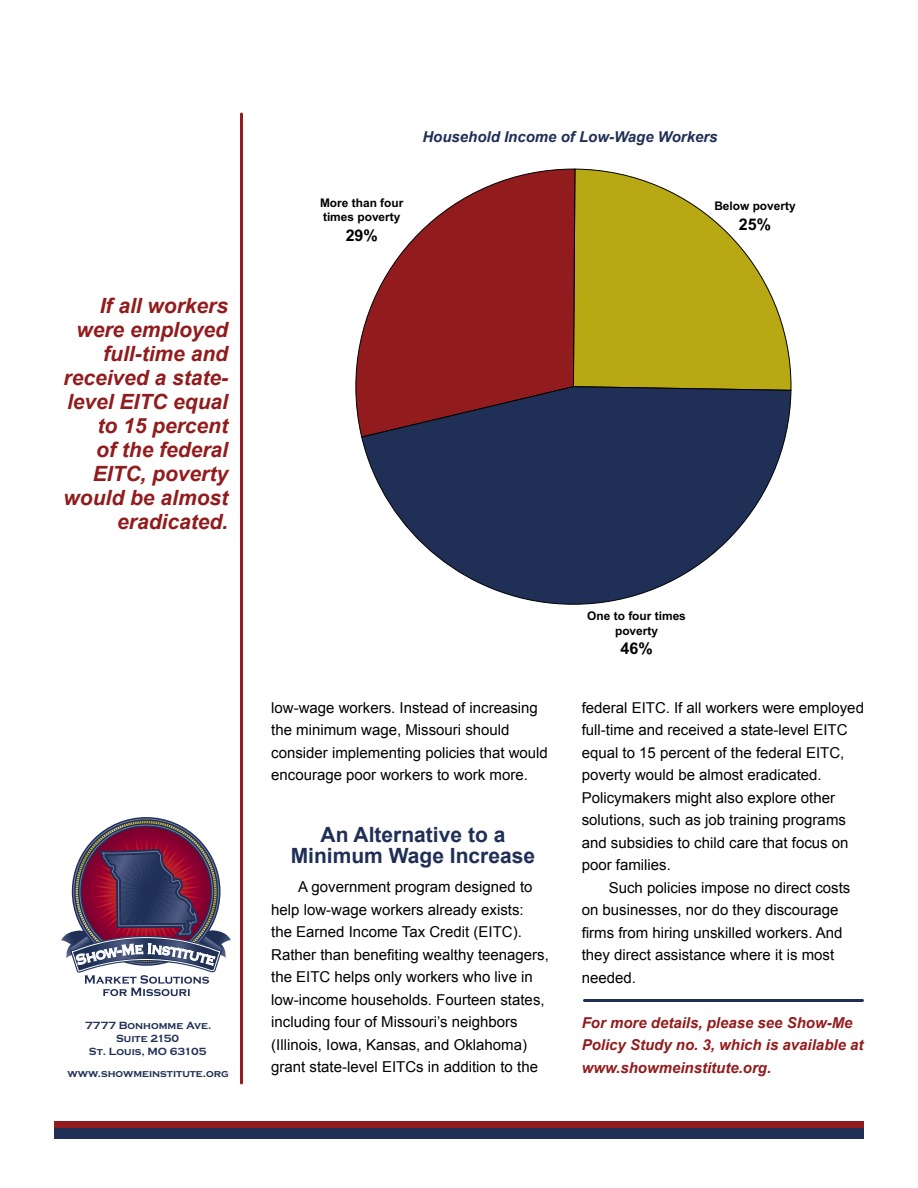
<style>
.page{position:relative;width:918px;height:1188px;background:#fff}
.page>*{position:absolute;margin:0;border:0;box-sizing:border-box;transform-origin:0 0}
.Pull_Quote_Left{font:italic 700 21px/24px "Arial";color:#921c1d;text-align:right}
.Header_2{font:700 21px/21px "Arial";color:#1f2f55;text-align:center}
.t1{font:700 16.05px "Arial";color:#000}
.Body_Copy{font:15px/22.5px "Arial";color:#000}
.Body_Copy-2{font:italic 700 15px/22.5px "Arial";color:#921c1d}
.t2{font:italic 700 15px "Arial";color:#1f2f55}
.t3{font:700 11.85px/14.2px "Arial";color:#000}
.t4{font:700 10.8px/12.9px "Copperplate Gothic";color:#1f2f55;text-align:center}
</style>
<div class="page">
<hr style="left:240px;top:114px;width:3px;height:969px;background:#921c1d">
<svg style="left:576px;top:169px;width:216px;height:217px"></svg>
<svg style="left:355px;top:169px;width:221px;height:267px"></svg>
<svg style="left:361px;top:386px;width:431px;height:219px"></svg>
<hr style="left:584px;top:999px;width:278px;height:3px;background:#1f2f55">
<div style="left:55px;top:1122px;width:809px;height:17px;background:#1f2f55"></div>
<div style="left:55px;top:1121px;width:809px;height:7px;background:#921c1d"></div>
<svg style="left:61px;top:828px;width:170px;height:168px"></svg>
<p class="Pull_Quote_Left" style="left:64px;top:294px;width:166px">If all workers were employed full-time and received a state&shy;level EITC equal to 15 percent<br>of the federal<br>EITC, poverty would be almost eradicated.</p>
<p class="t4" style="left:85px;top:1019px;width:128px">7777 Bonhomme Ave.<br>Suite 2150<br>St. Louis, MO 63105</p>
<p class="t4" style="left:67px;top:1068px;width:163px">www.showmeinstitute.org</p>
<p class="t2" style="left:422px;top:127px;width:297px">Household Income of Low-Wage Workers</p>
<p class="t3" style="left:320px;top:197px;width:85px">More than four times poverty</p>
<p class="t1" style="left:346px;top:224px;width:34px">29%</p>
<p class="t3" style="left:714px;top:200px;width:83px">Below poverty</p>
<p class="t1" style="left:739px;top:213px;width:34px">25%</p>
<p class="t3" style="left:587px;top:610px;width:100px;text-align:center">One to four times poverty</p>
<p class="t1" style="left:621px;top:638px;width:34px">46%</p>
<p class="Body_Copy" style="left:271px;top:697px;width:278px">low-wage workers. Instead of increasing the minimum wage, Missouri should consider implementing policies that would encourage poor workers to work more.</p>
<p class="Header_2" style="left:291px;top:825px;width:246px">An Alternative to a<br>Minimum Wage Increase</p>
<p class="Body_Copy" style="left:271px;top:876px;width:279px;text-indent:27px">A government program designed to help low-wage workers already exists:<br>the Earned Income Tax Credit (EITC).<br>Rather than benefiting wealthy teenagers, the EITC helps only workers who live in low-income households. Fourteen states, including four of Missouri’s neighbors (Illinois, Iowa, Kansas, and Oklahoma) grant state-level EITCs in addition to the</p>
<p class="Body_Copy" style="left:582px;top:697px;width:284px">federal EITC. If all workers were employed full-time and received a state-level EITC equal to 15 percent of the federal EITC, poverty would be almost eradicated.<br>Policymakers might also explore other solutions, such as job training programs and subsidies to child care that focus on poor families.</p>
<p class="Body_Copy" style="left:582px;top:877px;width:270px;text-indent:27px">Such policies impose no direct costs on businesses, nor do they discourage firms from hiring unskilled workers. And they direct assistance where it is most needed.</p>
<p class="Body_Copy-2" style="left:582px;top:1012px;width:283px">For more details, please see Show-Me<br>Policy Study no. 3, which is available at www.showmeinstitute.org.</p>
</div>
